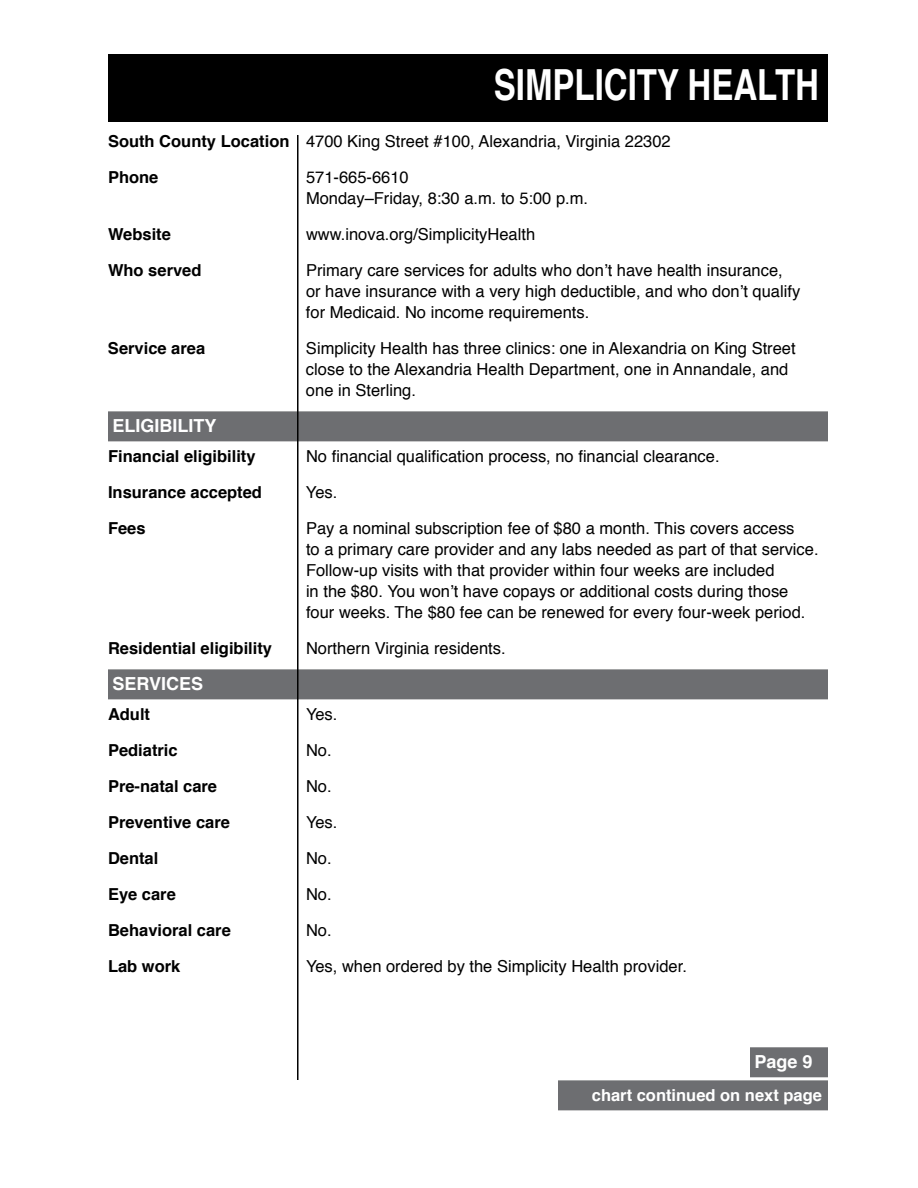
<style>
.page{position:relative;width:918px;height:1188px;background:#fff}
.page>*{position:absolute;margin:0;border:0;box-sizing:border-box;transform-origin:0 0}
.t1{font:700 42.9px "Helvetica";color:#fff;scale:.77 1}
.t2{font:700 18px "Helvetica";color:#fff}
.t3{font:16.5px/21px "Helvetica";color:#000}
.t4{font:700 16.5px "Helvetica";color:#000}
.t5{font:700 16.5px "Helvetica";color:#fff}
.s1{font-weight:700}
</style>
<div class="page">
<div style="left:108px;top:411px;width:720px;height:30px;background:#6d6e71"></div>
<div style="left:108px;top:669px;width:720px;height:30px;background:#6d6e71"></div>
<div style="left:108px;top:54px;width:720px;height:68px;background:#000"></div>
<hr style="left:297px;top:135px;width:2px;height:945px;background:#000">
<div style="left:558px;top:1080px;width:270px;height:30px;background:#6d6e71"></div>
<div style="left:750px;top:1047px;width:78px;height:30px;background:#6d6e71"></div>
<h1 class="t1" style="left:494px;top:50px;width:424px">SIMPLICITY HEALTH</h1>
<p class="t3" style="left:108px;top:124px;width:564px;line-height:36px"><span class="s1">South County Location</span> 4700 King Street #100, Alexandria, Virginia 22302<br><span class="s1">Phone</span></p>
<p class="t3" style="left:306px;top:168px;width:284px">571-665-6610<br>Monday–Friday, 8:30 a.m. to 5:00 p.m.</p>
<p class="t4" style="left:108px;top:221px;width:64px">Website</p>
<p class="t3" style="left:306px;top:225px;width:231px">www.inova.org/SimplicityHealth</p>
<p class="t4" style="left:108px;top:257px;width:95px">Who served</p>
<p class="t3" style="left:306px;top:261px;width:496px">Primary care services for adults who don’t have health insurance, or have insurance with a very high deductible, and who don’t qualify for Medicaid. No income requirements.</p>
<p class="t4" style="left:108px;top:335px;width:99px">Service area</p>
<p class="t3" style="left:306px;top:339px;width:491px">Simplicity Health has three clinics: one in Alexandria on King Street close to the Alexandria Health Department, one in Annandale, and one in Sterling.</p>
<p class="t2" style="left:112px;top:412px;width:106px">ELIGIBILITY</p>
<p class="t4" style="left:108px;top:443px;width:149px">Financial eligibility</p>
<p class="t3" style="left:306px;top:447px;width:415px">No financial qualification process, no financial clearance.</p>
<p class="t4" style="left:108px;top:479px;width:156px">Insurance accepted</p>
<p class="t3" style="left:306px;top:483px;width:33px">Yes.</p>
<p class="t4" style="left:108px;top:515px;width:39px">Fees</p>
<p class="t3" style="left:306px;top:519px;width:514px">Pay a nominal subscription fee of $80 a month. This covers access<br>to a primary care provider and any labs needed as part of that service.<br>Follow-up visits with that provider within four weeks are included<br>in the $80. You won’t have copays or additional costs during those four weeks. The $80 fee can be renewed for every four-week period.</p>
<p class="t4" style="left:108px;top:635px;width:166px">Residential eligibility</p>
<p class="t3" style="left:306px;top:639px;width:201px">Northern Virginia residents.</p>
<p class="t2" style="left:112px;top:670px;width:92px">SERVICES</p>
<p class="t4" style="left:108px;top:701px;width:44px">Adult</p>
<p class="t3" style="left:306px;top:705px;width:33px">Yes.</p>
<p class="t4" style="left:108px;top:737px;width:71px">Pediatric</p>
<p class="t3" style="left:306px;top:741px;width:27px">No.</p>
<p class="t4" style="left:108px;top:773px;width:111px">Pre-natal care</p>
<p class="t3" style="left:306px;top:777px;width:27px">No.</p>
<p class="t4" style="left:108px;top:809px;width:123px">Preventive care</p>
<p class="t3" style="left:306px;top:813px;width:33px">Yes.</p>
<p class="t4" style="left:108px;top:845px;width:52px">Dental</p>
<p class="t3" style="left:306px;top:849px;width:27px">No.</p>
<p class="t4" style="left:108px;top:881px;width:69px">Eye care</p>
<p class="t3" style="left:306px;top:885px;width:27px">No.</p>
<p class="t4" style="left:108px;top:917px;width:124px">Behavioral care</p>
<p class="t3" style="left:306px;top:921px;width:27px">No.</p>
<p class="t4" style="left:108px;top:953px;width:74px">Lab work</p>
<p class="t3" style="left:306px;top:957px;width:382px">Yes, when ordered by the Simplicity Health provider.</p>
<p class="t2" style="left:754px;top:1047px;width:60px">Page 9</p>
<p class="t5" style="left:592px;top:1082px;width:232px">chart continued on next page</p>
</div>
